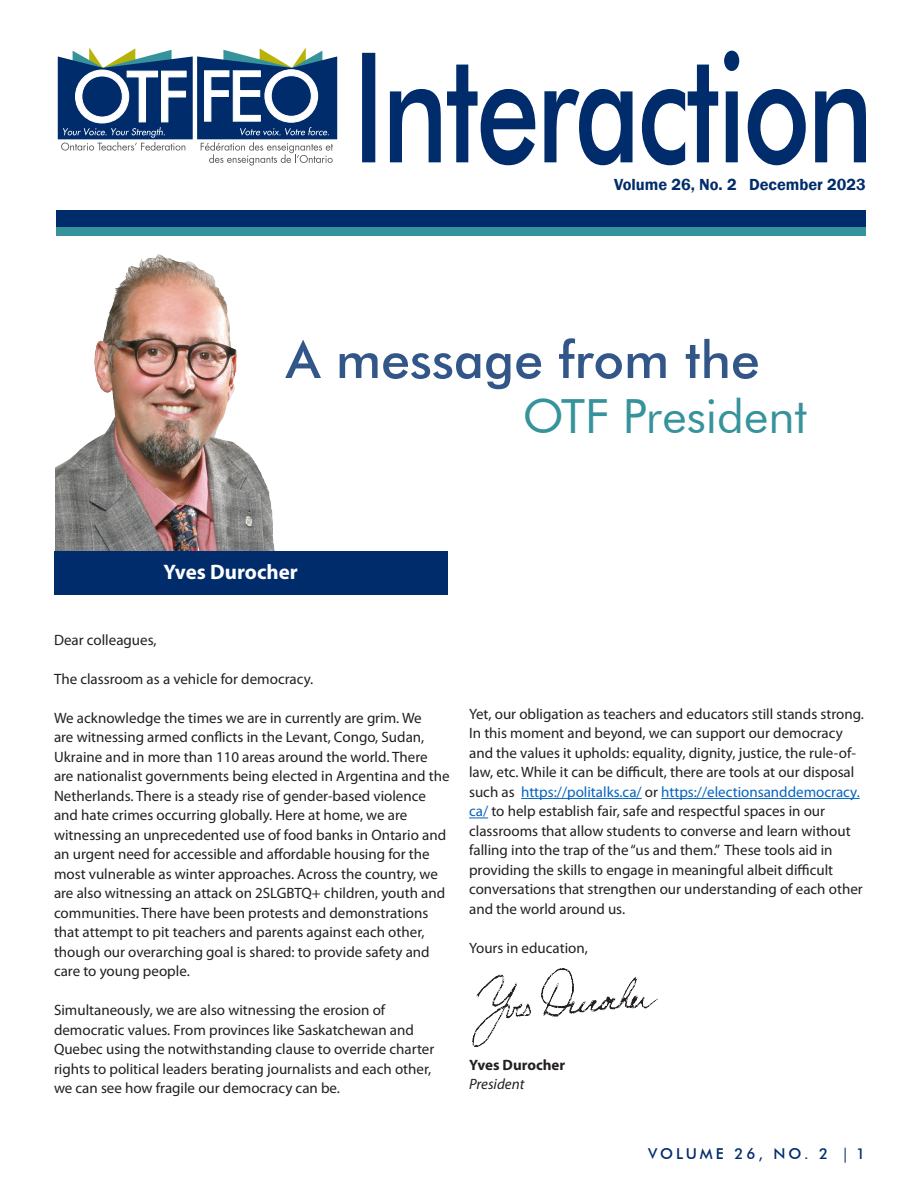
<style>
.page{position:relative;width:918px;height:1188px;background:#fff}
.page>*{position:absolute;margin:0;border:0;box-sizing:border-box;transform-origin:0 0}
.t1{font:500 51.75px "Futura BT";color:#002c6b}
.cover_head1-blue{font:47.1px "Futura BT";color:#37939b}
.t2{font:700 21px "Myriad Pro";color:#fff}
.t3{font:600 16.5px "Franklin Gothic";color:#002c6b}
.t4{font:15px/19.5px "Myriad Pro";color:#231f20}
.Folio_Right{font:500 15px "Futura BT";letter-spacing:.2em;color:#002c6b}
.t5{font:700 15px "Myriad Pro";color:#231f20}
.t6{font:italic 15px "Myriad Pro";color:#231f20}
.s1{color:#0563c1}
.s2{font-family:"Myriad Pro";font-weight:400}
</style>
<div class="page">
<hr style="left:521px;top:798px;width:121px;height:1px;background:#0563c1">
<hr style="left:661px;top:798px;width:199px;height:1px;background:#0563c1">
<svg style="left:469px;top:818px;width:19px;height:1px"></svg>
<div style="left:56px;top:211px;width:810px;height:16px;background:#002c6b"></div>
<div style="left:56px;top:227px;width:810px;height:9px;background:#37939b"></div>
<svg style="left:362px;top:51px;width:504px;height:114px"></svg>
<svg style="left:58px;top:48px;width:279px;height:118px"></svg>
<img style="left:55px;top:254px;width:228px;height:298px">
<div style="left:54px;top:552px;width:393px;height:43px;background:#002c6b"></div>
<img style="left:472px;top:969px;width:185px;height:78px">
<p class="t3" style="left:614px;top:174px;width:253px">Volume 26, No. 2 December 2023</p>
<h1 class="t1" style="left:286px;top:328px;width:475px">A message from the</h1>
<p class="cover_head1-blue" style="left:523px;top:387px;width:286px">OTF President</p>
<p class="t2" style="left:163px;top:558px;width:136px">Yves Durocher</p>
<p class="t4" style="left:54px;top:630px;width:104px">Dear colleagues,</p>
<p class="t4" style="left:54px;top:669px;width:261px">The classroom as a vehicle for democracy.</p>
<p class="t4" style="left:54px;top:708px;width:397px">We acknowledge the times we are in currently are grim. We<br>are witnessing armed conflicts in the Levant, Congo, Sudan, Ukraine and in more than 110 areas around the world. There are nationalist governments being elected in Argentina and the Netherlands. There is a steady rise of gender-based violence and hate crimes occurring globally. Here at home, we are witnessing an unprecedented use of food banks in Ontario and an urgent need for accessible and affordable housing for the most vulnerable as winter approaches. Across the country, we are also witnessing an attack on 2SLGBTQ+ children, youth and communities. There have been protests and demonstrations that attempt to pit teachers and parents against each other, though our overarching goal is shared: to provide safety and care to young people.</p>
<p class="t4" style="left:54px;top:1000px;width:382px">Simultaneously, we are also witnessing the erosion of democratic values. From provinces like Saskatchewan and Quebec using the notwithstanding clause to override charter rights to political leaders berating journalists and each other, we can see how fragile our democracy can be.</p>
<p class="t4" style="left:469px;top:704px;width:396px">Yet, our obligation as teachers and educators still stands strong.<br>In this moment and beyond, we can support our democracy and the values it upholds: equality, dignity, justice, the rule-of&shy;law, etc. While it can be difficult, there are tools at our disposal such as <span class="s1">https://politalks.ca/</span> or <span class="s1">https://electionsanddemocracy. ca/</span> to help establish fair, safe and respectful spaces in our classrooms that allow students to converse and learn without falling into the trap of the “us and them.” These tools aid in providing the skills to engage in meaningful albeit difficult conversations that strengthen our understanding of each other and the world around us.</p>
<p class="t4" style="left:469px;top:938px;width:120px">Yours in education,</p>
<p class="t5" style="left:469px;top:1055px;width:98px">Yves Durocher</p>
<p class="t6" style="left:469px;top:1075px;width:57px">President</p>
<p class="Folio_Right" style="left:648px;top:1144px;width:219px">VOLUME 26, NO. 2 <span class="s2">|</span> 1</p>
</div>
